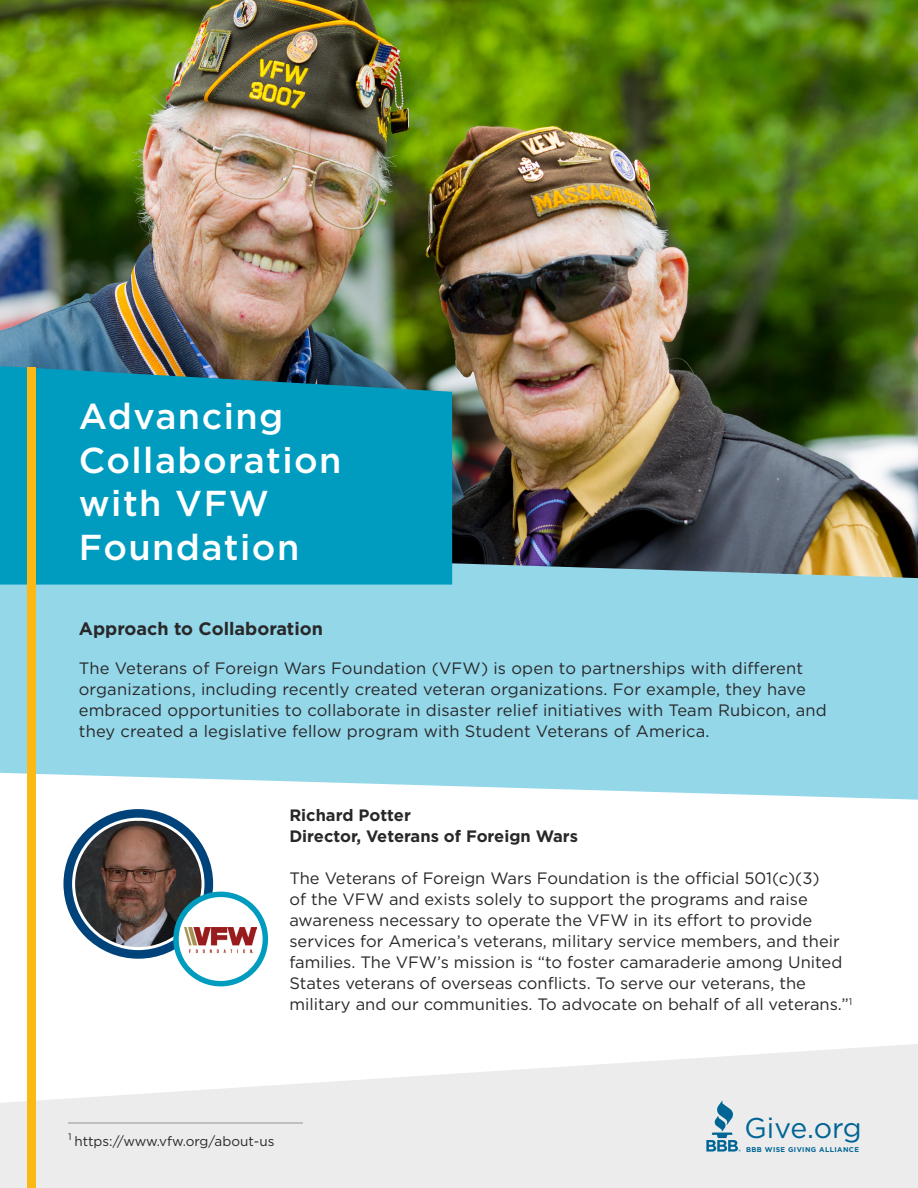
<style>
.page{position:relative;width:918px;height:1188px;background:#fff}
.page>*{position:absolute;margin:0;border:0;box-sizing:border-box;transform-origin:0 0}
.t1{font:500 36px/43.5px "Gotham";letter-spacing:.04em;color:#fff}
.t2{font:28.5px "Gotham";letter-spacing:-.005em;color:#006595}
.t3{font:700 18px "Gotham";color:#292829}
.t4{font:16.5px/21px "Gotham";color:#292829}
.t5{font:700 16.5px/21px "Gotham";color:#292829}
.t6{font:13.5px "Gotham";color:#292829}
.t7{font:700 6.9px "Gotham";letter-spacing:.055em;color:#006595}
.t8{font:6.45px "Gotham";color:#006595}
</style>
<div class="page">
<img style="left:0;top:0;width:918px;height:549px">
<svg style="left:0;top:549px;width:918px;height:251px;fill:#93d7e9"></svg>
<div style="left:0;top:366px;width:452px;height:219px;background:#009cc0"></div>
<svg style="left:0;top:1044px;width:918px;height:144px;fill:#ececec"></svg>
<div style="left:27px;top:368px;width:9px;height:820px;background:#fdb913"></div>
<hr style="left:68px;top:1122px;width:234px;height:2px;background:#bfbfbf">
<div style="left:63px;top:809px;width:150px;height:150px;background:#00437b;border-radius:50%"></div>
<img style="left:74px;top:820px;width:129px;height:129px">
<div style="left:72px;top:818px;width:133px;height:132px;border:3px solid #fff;border-radius:50%"></div>
<svg style="left:173px;top:892px;width:95px;height:94px;fill:#009cc0"></svg>
<div style="left:180px;top:899px;width:81px;height:80px;background:#fff;border-radius:50%"></div>
<img style="left:184px;top:927px;width:73px;height:26px">
<div style="left:179px;top:897px;width:84px;height:84px;border:3px solid #fff;border-radius:50%"></div>
<svg style="left:706px;top:1101px;width:32px;height:51px"></svg>
<h1 class="t1" style="left:79px;top:394px;width:264px">Advancing<br>Collaboration with VFW<br>Foundation</h1>
<p class="t3" style="left:79px;top:616px;width:246px">Approach to Collaboration</p>
<p class="t4" style="left:79px;top:657px;width:750px">The Veterans of Foreign Wars Foundation (VFW) is open to partnerships with different organizations, including recently created veteran organizations. For example, they have embraced opportunities to collaborate in disaster relief initiatives with Team Rubicon, and they created a legislative fellow program with Student Veterans of America.</p>
<p class="t5" style="left:289px;top:805px;width:290px">Richard Potter<br>Director, Veterans of Foreign Wars</p>
<p class="t4" style="left:289px;top:868px;width:564px">The Veterans of Foreign Wars Foundation is the official 501(c)(3)<br>of the VFW and exists solely to support the programs and raise awareness necessary to operate the VFW in its effort to provide services for America’s veterans, military service members, and their families. The VFW’s mission is “to foster camaraderie among United States veterans of overseas conflicts. To serve our veterans, the military and our communities. To advocate on behalf of all veterans.”<sup>1</sup></p>
<p class="t6" style="left:68px;top:1133px;width:208px"><sup>1</sup> https://www.vfw.org/about-us</p>
<h2 class="t2" style="left:745px;top:1109px;width:119px">Give.org</h2>
<p class="t7" style="left:746px;top:1145px;width:114px">BBB WISE GIVING ALLIANCE</p>
<p class="t8" style="left:739px;top:1148px;width:4px">®</p>
</div>
